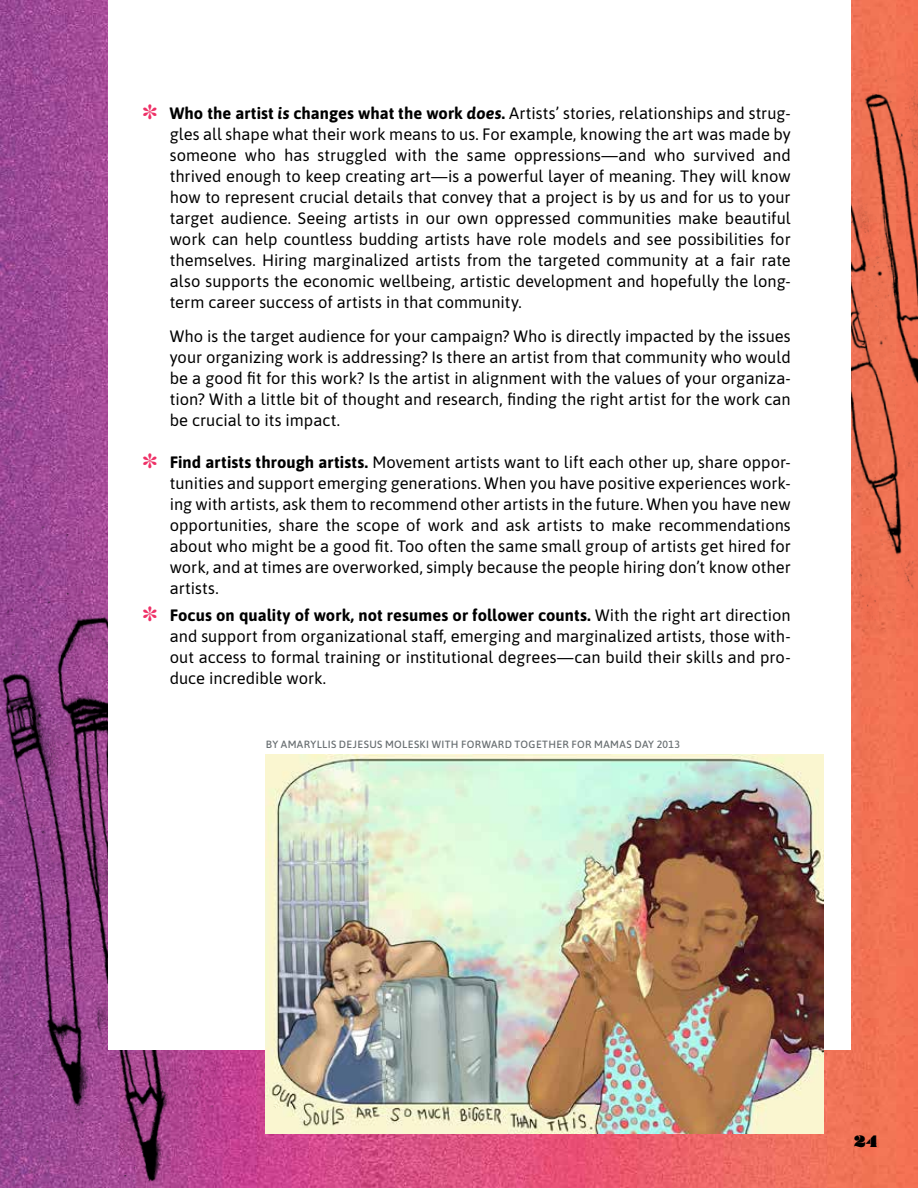
<style>
.page{position:relative;width:918px;height:1188px;background:#fff}
.page>*{position:absolute;margin:0;border:0;box-sizing:border-box;transform-origin:0 0}
.t1{font:16.5px/21px "Asap";color:#000;text-align:justify}
.t2{font:16.5px "Courage";color:#000}
.t3{font:500 10.5px "Asap";letter-spacing:.035em;color:#696f72}
.s1{color:#ee3167}
.s2{font-weight:700}
.s3{font-weight:700;font-style:italic}
</style>
<div class="page">
<img style="left:0;top:0;width:918px;height:1188px">
<img style="left:0;top:518px;width:277px;height:670px">
<img style="left:850px;top:67px;width:68px;height:568px">
<div style="left:108px;top:0;width:742px;height:1050px;background:#fff"></div>
<img style="left:266px;top:755px;width:558px;height:379px">
<p class="t1" style="left:170px;top:102px;width:623px;text-indent:-27px"><span class="s1">✽</span> <span class="s2">Who the artist</span> <span class="s3">is</span> <span class="s2">changes what the work</span> <span class="s3">does</span><span class="s2">.</span> Artists’ stories, relationships and strug&shy;gles all shape what their work means to us. For example, knowing the art was made by someone who has struggled with the same oppressions—and who survived and thrived enough to keep creating art—is a powerful layer of meaning. They will know how to represent crucial details that convey that a project is by us and for us to your target audience. Seeing artists in our own oppressed communities make beautiful work can help countless budding artists have role models and see possibilities for themselves. Hiring marginalized artists from the targeted community at a fair rate also supports the economic wellbeing, artistic development and hopefully the long&shy;term career success of artists in that community.</p>
<p class="t1" style="left:170px;top:325px;width:623px">Who is the target audience for your campaign? Who is directly impacted by the issues your organizing work is addressing? Is there an artist from that community who would be a good fit for this work? Is the artist in alignment with the values of your organiza&shy;tion? With a little bit of thought and research, finding the right artist for the work can be crucial to its impact.</p>
<p class="t1" style="left:170px;top:450px;width:623px;text-indent:-27px"><span class="s1">✽</span> <span class="s2">Find artists through artists.</span> Movement artists want to lift each other up, share oppor&shy;tunities and support emerging generations. When you have positive experiences work&shy;ing with artists, ask them to recommend other artists in the future. When you have new opportunities, share the scope of work and ask artists to make recommendations about who might be a good fit. Too often the same small group of artists get hired for work, and at times are overworked, simply because the people hiring don’t know other artists.</p>
<p class="t1" style="left:170px;top:604px;width:623px;text-indent:-27px"><span class="s1">✽</span> <span class="s2">Focus on quality of work, not resumes or follower counts.</span> With the right art direction and support from organizational staff, emerging and marginalized artists, those with&shy;out access to formal training or institutional degrees—can build their skills and pro&shy;duce incredible work.</p>
<p class="t3" style="left:266px;top:737px;width:416px">BY AMARYLLIS DEJESUS MOLESKI WITH FORWARD TOGETHER FOR MAMAS DAY 2013</p>
<p class="t2" style="left:854px;top:1131px;width:24px">24</p>
</div>
